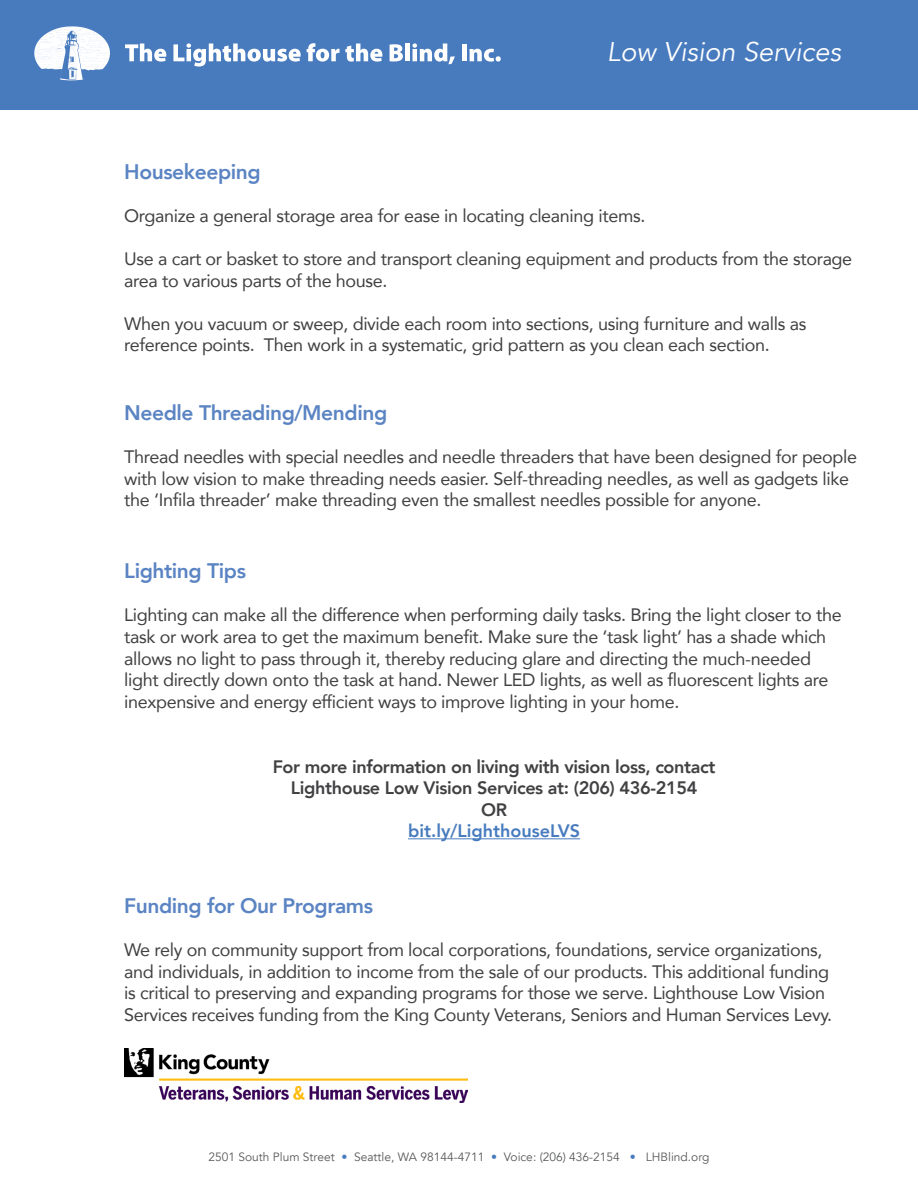
<style>
.page{position:relative;width:918px;height:1188px;background:#fff}
.page>*{position:absolute;margin:0;border:0;box-sizing:border-box;transform-origin:0 0}
.t1{font:italic 27px "Avenir";color:#fff}
.Bold_Header_14pt_H2{font:800 21px "Avenir";letter-spacing:-.02em;color:#5b84c3}
.Main_Text_P{font:18px/21.6px "Avenir";letter-spacing:-.02em;color:#414042}
.t2{font:800 18px/21.6px "Avenir";letter-spacing:-.02em;color:#414042;text-align:center}
.t3{font:12px "Avenir";color:#58595b}
.s1{color:#477bbe}
.s2{color:#487bbe}
</style>
<div class="page">
<div style="left:0;top:0;width:918px;height:110px;background:#487bbe"></div>
<svg style="left:125px;top:44px;width:41px;height:18px"></svg>
<svg style="left:173px;top:43px;width:128px;height:24px"></svg>
<svg style="left:307px;top:43px;width:75px;height:19px"></svg>
<svg style="left:390px;top:44px;width:13px;height:18px"></svg>
<div style="left:405px;top:44px;width:5px;height:17px;background:#fff"></div>
<svg style="left:412px;top:43px;width:43px;height:21px"></svg>
<div style="left:462px;top:44px;width:5px;height:17px;background:#fff"></div>
<svg style="left:470px;top:49px;width:31px;height:13px"></svg>
<svg style="left:34px;top:26px;width:76px;height:54px"></svg>
<hr style="left:408px;top:838px;width:172px;height:1px;background:#477bbe">
<img style="left:124px;top:1048px;width:344px;height:54px">
<h1 class="t1" style="left:607px;top:36px;width:236px">Low Vision Services</h1>
<h2 class="Bold_Header_14pt_H2" style="left:124px;top:155px;width:138px">Housekeeping</h2>
<p class="Main_Text_P" style="left:124px;top:204px;width:523px">Organize a general storage area for ease in locating cleaning items.</p>
<p class="Main_Text_P" style="left:124px;top:248px;width:730px">Use a cart or basket to store and transport cleaning equipment and products from the storage area to various parts of the house.</p>
<p class="Main_Text_P" style="left:124px;top:312px;width:684px">When you vacuum or sweep, divide each room into sections, using furniture and walls as reference points. Then work in a systematic, grid pattern as you clean each section.</p>
<h2 class="Bold_Header_14pt_H2" style="left:124px;top:396px;width:265px">Needle Threading/Mending</h2>
<p class="Main_Text_P" style="left:124px;top:446px;width:735px">Thread needles with special needles and needle threaders that have been designed for people with low vision to make threading needs easier. Self-threading needles, as well as gadgets like the ‘Infila threader’ make threading even the smallest needles possible for anyone.</p>
<h2 class="Bold_Header_14pt_H2" style="left:124px;top:555px;width:123px">Lighting Tips</h2>
<p class="Main_Text_P" style="left:124px;top:604px;width:719px">Lighting can make all the difference when performing daily tasks. Bring the light closer to the task or work area to get the maximum benefit. Make sure the ‘task light’ has a shade which allows no light to pass through it, thereby reducing glare and directing the much-needed light directly down onto the task at hand. Newer LED lights, as well as fluorescent lights are inexpensive and energy efficient ways to improve lighting in your home.</p>
<p class="t2" style="left:273px;top:756px;width:444px">For more information on living with vision loss, contact Lighthouse Low Vision Services at: (206) 436-2154<br>OR<br><span class="s1">bit.ly/LighthouseLVS</span></p>
<h2 class="Bold_Header_14pt_H2" style="left:124px;top:889px;width:250px">Funding for Our Programs</h2>
<p class="Main_Text_P" style="left:124px;top:939px;width:710px">We rely on community support from local corporations, foundations, service organizations, and individuals, in addition to income from the sale of our products. This additional funding is critical to preserving and expanding programs for those we serve. Lighthouse Low Vision Services receives funding from the King County Veterans, Seniors and Human Services Levy.</p>
<p class="t3" style="left:208px;top:1150px;width:503px">2501 South Plum Street <span class="s2">•</span> Seattle, WA 98144-4711 <span class="s2">•</span> Voice: (206) 436-2154 <span class="s2">•</span> LHBlind.org</p>
</div>
